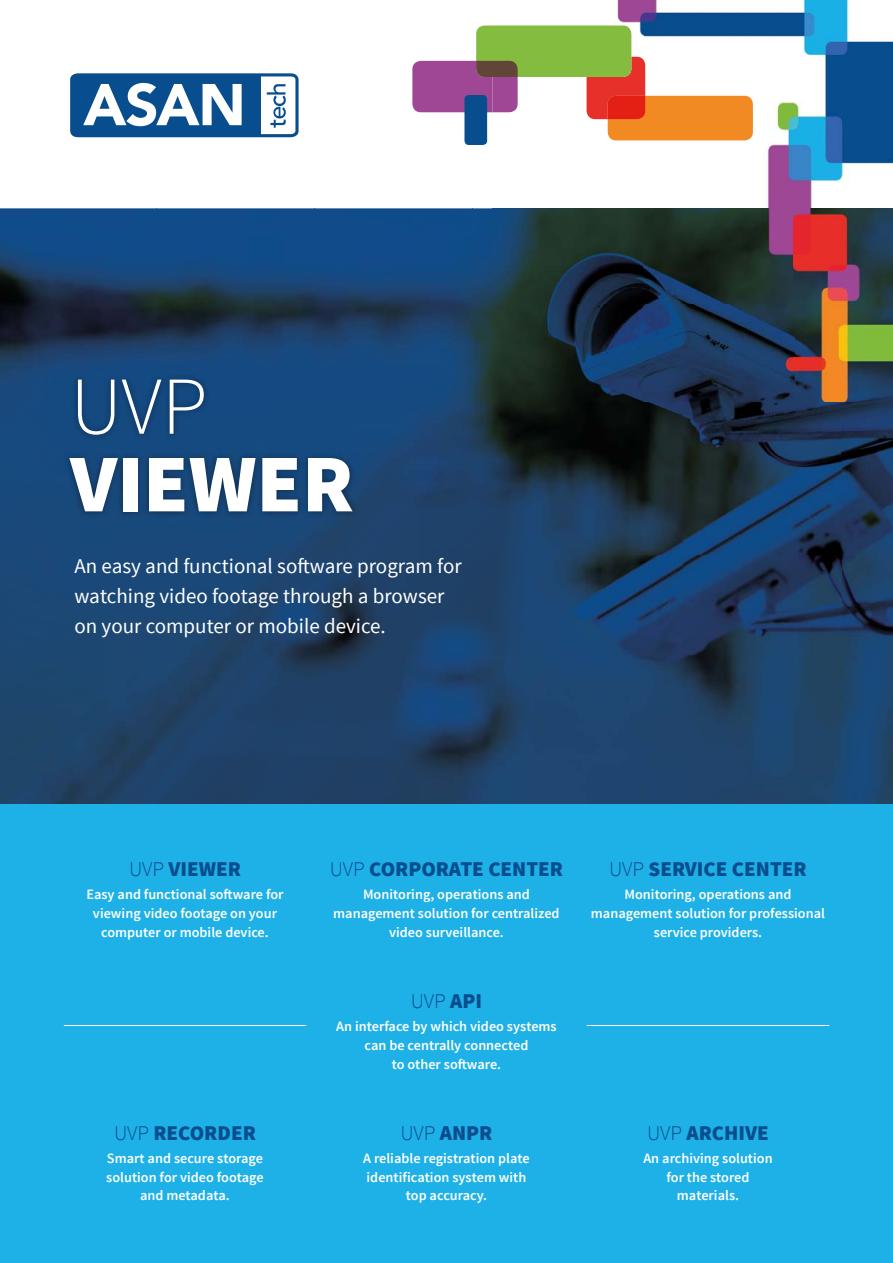
<style>
.page{position:relative;width:893px;height:1263px;background:#fff}
.page>*{position:absolute;margin:0;border:0;box-sizing:border-box;transform-origin:0 0}
.t1{font:900 82.2px "Source Sans Pro";color:#fff}
.t2{font:300 82.2px "Source Sans Pro";color:#fff}
.t3{font:21px/30px "Source Sans Pro";color:#fff}
.t4{font:900 21px "Source Sans Pro";color:#084d8e}
.t5{font:300 21px "Source Sans Pro";color:#084d8e}
.t6{font:600 14.25px/18.8px "Source Sans Pro";color:#fff;text-align:center}
.s1{font-weight:300}
.s2{font-weight:900}
</style>
<div class="page">
<img style="left:0;top:208px;width:473px;height:99px">
<img style="left:473px;top:208px;width:52px;height:298px">
<img style="left:0;top:307px;width:156px;height:100px">
<img style="left:156px;top:307px;width:158px;height:65px">
<img style="left:314px;top:307px;width:159px;height:100px">
<img style="left:525px;top:402px;width:368px;height:253px">
<img style="left:0;top:407px;width:104px;height:298px">
<img style="left:359px;top:407px;width:114px;height:99px">
<img style="left:104px;top:519px;width:158px;height:186px">
<img style="left:262px;top:506px;width:158px;height:199px">
<img style="left:420px;top:506px;width:106px;height:149px">
<img style="left:420px;top:655px;width:473px;height:149px">
<img style="left:0;top:705px;width:420px;height:99px">
<img style="left:63px;top:372px;width:296px;height:147px">
<svg style="left:70px;top:73px;width:229px;height:64px"></svg>
<img style="left:492px;top:0;width:401px;height:402px">
<div style="left:608px;top:96px;width:145px;height:44px;background:#f28a23;border-radius:9px"></div>
<div style="left:587px;top:57px;width:58px;height:62px;background:#e63029"></div>
<svg style="left:608px;top:96px;width:37px;height:23px"></svg>
<div style="left:476px;top:26px;width:155px;height:51px;background:#83bc3e;border-radius:9px"></div>
<svg style="left:412px;top:61px;width:106px;height:51px;background:#984a8a"></svg>
<div style="left:464px;top:95px;width:23px;height:50px;background:#084d8e;border-radius:4px"></div>
<div style="left:0;top:804px;width:893px;height:459px;background:#1eb1e7"></div>
<hr style="left:64px;top:1025px;width:242px;height:1px;background:#fff">
<hr style="left:587px;top:1025px;width:242px;height:1px;background:#fff">
<h1 class="t2" style="left:70px;top:353px;width:139px">UVP</h1>
<h1 class="t1" style="left:70px;top:430px;width:285px">VIEWER</h1>
<h2 class="t3" style="left:74px;top:550px;width:389px">An easy and functional software program for watching video footage through a browser on your computer or mobile device.</h2>
<h2 class="t4" style="left:129px;top:855px;width:113px"><span class="s1">UVP</span> VIEWER</h2>
<p class="t6" style="left:86px;top:885px;width:199px">Easy and functional software for viewing video footage on your computer or mobile device.</p>
<h2 class="t4" style="left:114px;top:1119px;width:143px"><span class="s1">UVP</span> RECORDER</h2>
<p class="t6" style="left:106px;top:1148px;width:159px">Smart and secure storage solution for video footage and metadata.</p>
<h2 class="t4" style="left:330px;top:855px;width:235px"><span class="s1">UVP</span> CORPORATE CENTER</h2>
<p class="t6" style="left:333px;top:885px;width:228px">Monitoring, operations and management solution for centralized video surveillance.</p>
<h2 class="t5" style="left:411px;top:987px;width:73px">UVP <span class="s2">API</span></h2>
<p class="t6" style="left:336px;top:1017px;width:222px">An interface by which video systems can be centrally connected<br>to other software.</p>
<h2 class="t4" style="left:400px;top:1119px;width:93px"><span class="s1">UVP</span> ANPR</h2>
<p class="t6" style="left:363px;top:1148px;width:168px">A reliable registration plate identification system with top accuracy.</p>
<h2 class="t4" style="left:609px;top:855px;width:199px"><span class="s1">UVP</span> SERVICE CENTER</h2>
<p class="t6" style="left:591px;top:885px;width:236px">Monitoring, operations and management solution for professional service providers.</p>
<h2 class="t4" style="left:647px;top:1119px;width:123px"><span class="s1">UVP</span> ARCHIVE</h2>
<p class="t6" style="left:643px;top:1148px;width:131px">An archiving solution for the stored materials.</p>
</div>
